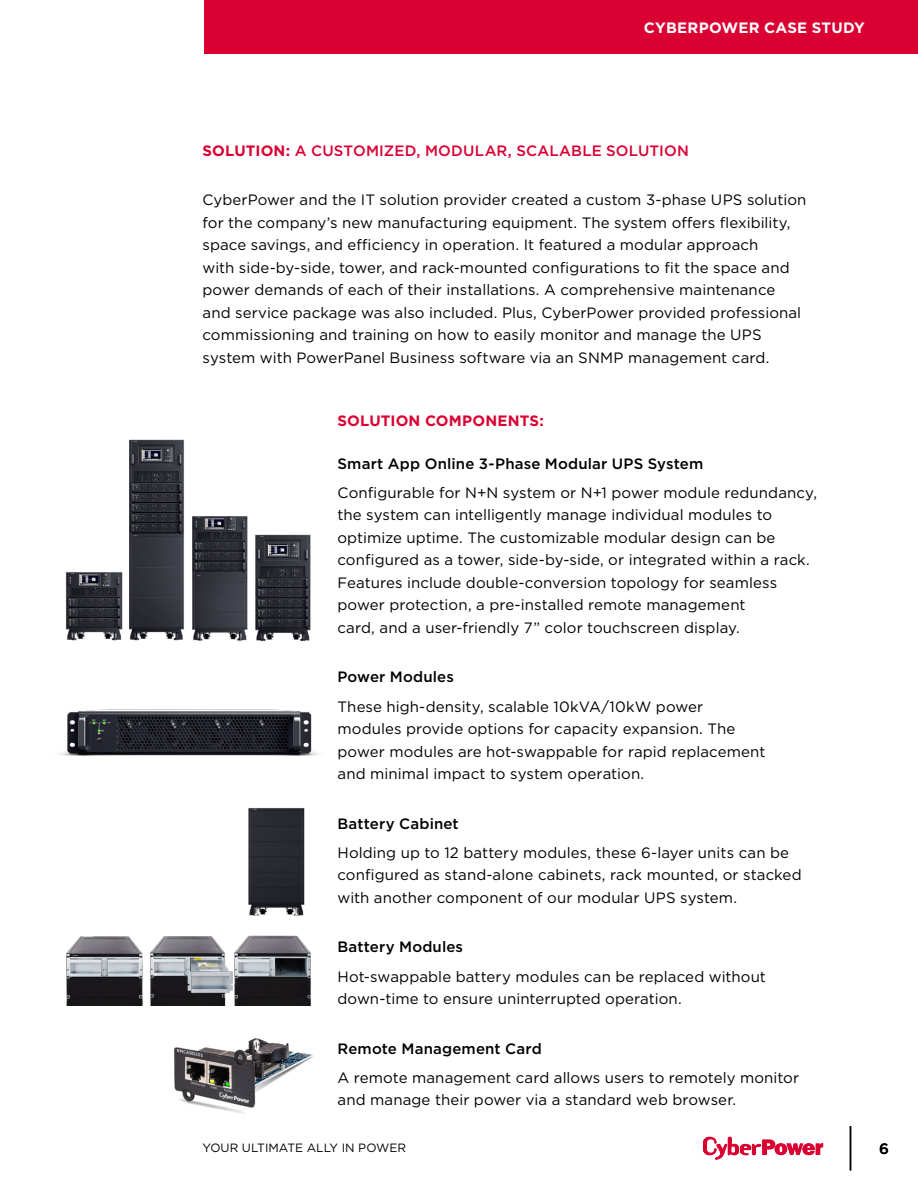
<style>
.page{position:relative;width:918px;height:1188px;background:#fff}
.page>*{position:absolute;margin:0;border:0;box-sizing:border-box;transform-origin:0 0}
.t1{font:15px/22.5px "Gotham";letter-spacing:.005em;color:#000}
.t2{font:500 15px "Gotham";letter-spacing:.01em;color:#000}
.t3{font:500 15px "Gotham";letter-spacing:.01em;color:#da0032}
.t4{font:700 15px "Gotham";letter-spacing:.015em;color:#fff}
.t5{font:700 15px "Gotham";letter-spacing:.01em;color:#da0032}
.t6{font:12px "Gotham";color:#000}
.s1{font-weight:700}
</style>
<div class="page">
<div style="left:204px;top:0;width:714px;height:54px;background:#da0032"></div>
<svg style="left:703px;top:1137px;width:120px;height:23px"></svg>
<hr style="left:850px;top:1126px;width:1px;height:44px;background:#000">
<img style="left:248px;top:808px;width:57px;height:108px">
<img style="left:150px;top:936px;width:78px;height:69px">
<img style="left:228px;top:935px;width:83px;height:70px">
<img style="left:66px;top:936px;width:77px;height:69px">
<img style="left:129px;top:439px;width:56px;height:202px">
<img style="left:259px;top:534px;width:52px;height:108px">
<img style="left:60px;top:709px;width:259px;height:47px">
<img style="left:174px;top:1038px;width:139px;height:76px">
<img style="left:65px;top:572px;width:58px;height:69px">
<img style="left:182px;top:504px;width:77px;height:137px">
<p class="t4" style="left:644px;top:18px;width:222px">CYBERPOWER CASE STUDY</p>
<p class="t3" style="left:202px;top:141px;width:488px"><span class="s1">SOLUTION:</span> A CUSTOMIZED, MODULAR, SCALABLE SOLUTION</p>
<p class="t1" style="left:202px;top:189px;width:606px">CyberPower and the IT solution provider created a custom 3-phase UPS solution for the company’s new manufacturing equipment. The system offers flexibility, space savings, and efficiency in operation. It featured a modular approach<br>with side-by-side, tower, and rack-mounted configurations to fit the space and power demands of each of their installations. A comprehensive maintenance and service package was also included. Plus, CyberPower provided professional commissioning and training on how to easily monitor and manage the UPS system with PowerPanel Business software via an SNMP management card.</p>
<p class="t5" style="left:338px;top:411px;width:208px">SOLUTION COMPONENTS:</p>
<p class="t2" style="left:338px;top:454px;width:367px">Smart App Online 3-Phase Modular UPS System</p>
<p class="t1" style="left:338px;top:481px;width:481px">Configurable for N+N system or N+1 power module redundancy, the system can intelligently manage individual modules to optimize uptime. The customizable modular design can be configured as a tower, side-by-side, or integrated within a rack.<br>Features include double-conversion topology for seamless power protection, a pre-installed remote management<br>card, and a user-friendly 7” color touchscreen display.</p>
<p class="t2" style="left:338px;top:667px;width:118px">Power Modules</p>
<p class="t1" style="left:338px;top:695px;width:430px">These high-density, scalable 10kVA/10kW power modules provide options for capacity expansion. The power modules are hot-swappable for rapid replacement and minimal impact to system operation.</p>
<p class="t2" style="left:338px;top:814px;width:123px">Battery Cabinet</p>
<p class="t1" style="left:338px;top:841px;width:466px">Holding up to 12 battery modules, these 6-layer units can be configured as stand-alone cabinets, rack mounted, or stacked with another component of our modular UPS system.</p>
<p class="t2" style="left:338px;top:937px;width:127px">Battery Modules</p>
<p class="t1" style="left:338px;top:965px;width:430px">Hot-swappable battery modules can be replaced without down-time to ensure uninterrupted operation.</p>
<p class="t2" style="left:338px;top:1039px;width:206px">Remote Management Card</p>
<p class="t1" style="left:338px;top:1066px;width:463px">A remote management card allows users to remotely monitor and manage their power via a standard web browser.</p>
<p class="t6" style="left:202px;top:1140px;width:205px">YOUR ULTIMATE ALLY IN POWER</p>
<p class="t2" style="left:879px;top:1139px;width:11px">6</p>
</div>
